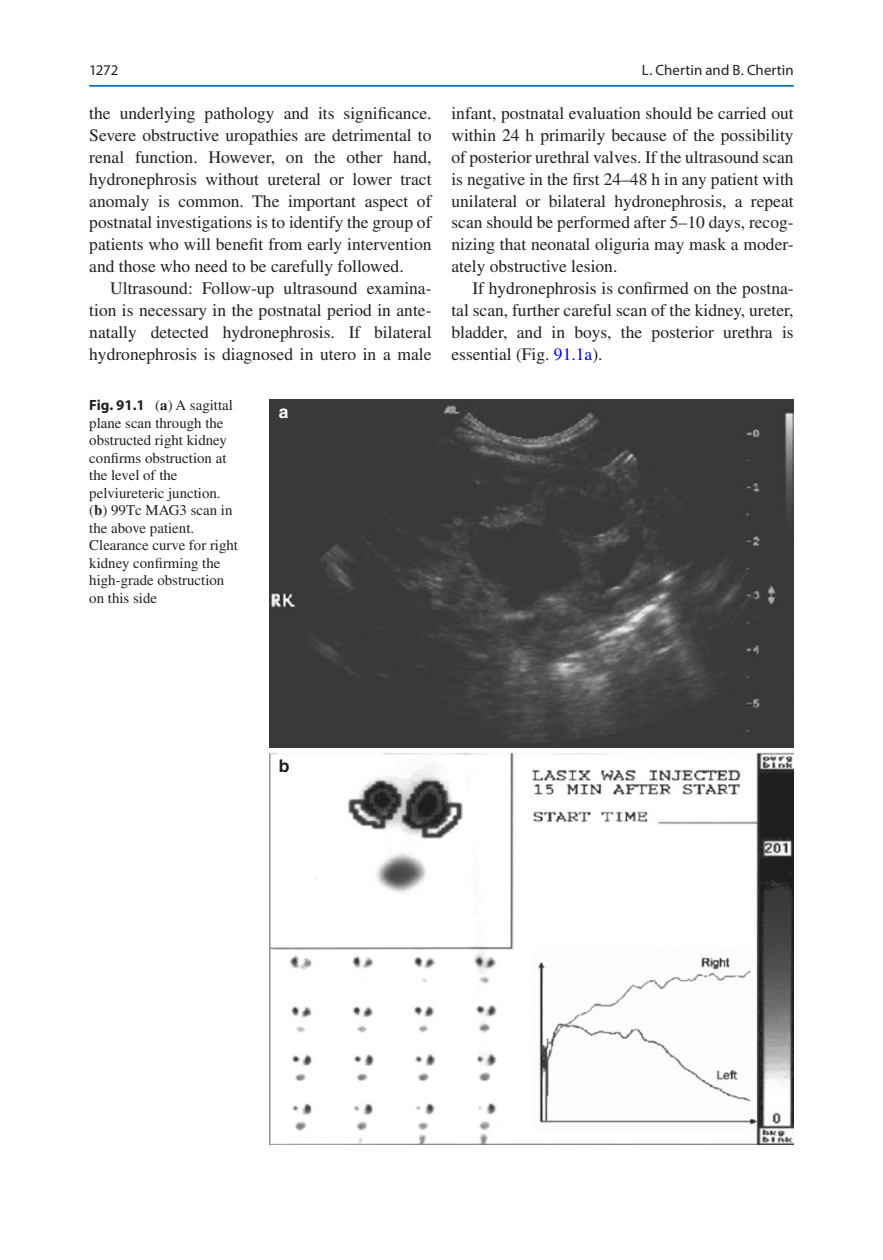
<style>
.page{position:relative;width:883px;height:1260px;background:#fff}
.page>*{position:absolute;margin:0;border:0;box-sizing:border-box;transform-origin:0 0}
.Text{font:17.5px/21.9px "Times LT Std";color:#231f20;text-align:justify}
.Text_flush{font:17.5px/21.9px "Times LT Std";color:#231f20;text-align:justify}
.t1{font:700 17.5px "Helvetica";color:#fff}
.t2{font:700 17.5px "Helvetica";color:#1d1e1f}
.t3{font:14.88px/17.5px "Times LT Std";color:#231f20}
.t4{font:14.88px "Myriad Pro";letter-spacing:.005em;color:#231f20}
.s1{font-family:"Myriad Pro";font-weight:700}
.s2{font-weight:700}
.s3{color:#00f}
</style>
<div class="page">
<img style="left:269px;top:399px;width:525px;height:349px">
<img style="left:269px;top:753px;width:525px;height:391px">
<hr style="left:89px;top:85px;width:705px;height:2px;background:#0073bc">
<p class="t4" style="left:89px;top:61px;width:31px">1272</p>
<p class="Text_flush" style="left:89px;top:102px;width:344px">the underlying pathology and its significance.<br>Severe obstructive uropathies are detrimental to renal function. However, on the other hand, hydronephrosis without ureteral or lower tract anomaly is common. The important aspect of postnatal investigations is to identify the group of patients who will benefit from early intervention and those who need to be carefully followed.</p>
<p class="Text" style="left:89px;top:277px;width:344px;text-indent:21px">Ultrasound: Follow-up ultrasound examina&shy;tion is necessary in the postnatal period in ante&shy;natally detected hydronephrosis. If bilateral hydronephrosis is diagnosed in utero in a male</p>
<p class="t3" style="left:89px;top:396px;width:150px"><span class="s1">Fig. 91.1</span> (<span class="s2">a</span>) A sagittal plane scan through the obstructed right kidney confirms obstruction at the level of the pelviureteric junction. (<span class="s2">b</span>) 99Tc MAG3 scan in the above patient.<br>Clearance curve for right kidney confirming the high-grade obstruction on this side</p>
<p class="t1" style="left:279px;top:402px;width:11px">a</p>
<p class="t4" style="left:642px;top:61px;width:153px">L. Chertin and B. Chertin</p>
<p class="Text" style="left:451px;top:102px;width:344px">infant, postnatal evaluation should be carried out within 24 h primarily because of the possibility of posterior urethral valves. If the ultrasound scan is negative in the first 24–48 h in any patient with unilateral or bilateral hydronephrosis, a repeat scan should be performed after 5–10 days, recog&shy;nizing that neonatal oliguria may mask a moder&shy;ately obstructive lesion.</p>
<p class="Text" style="left:451px;top:277px;width:344px;text-indent:21px">If hydronephrosis is confirmed on the postna&shy;tal scan, further careful scan of the kidney, ureter, bladder, and in boys, the posterior urethra is essential (Fig. <span class="s3">91.1a</span>).</p>
<p class="t2" style="left:279px;top:755px;width:12px">b</p>
</div>
